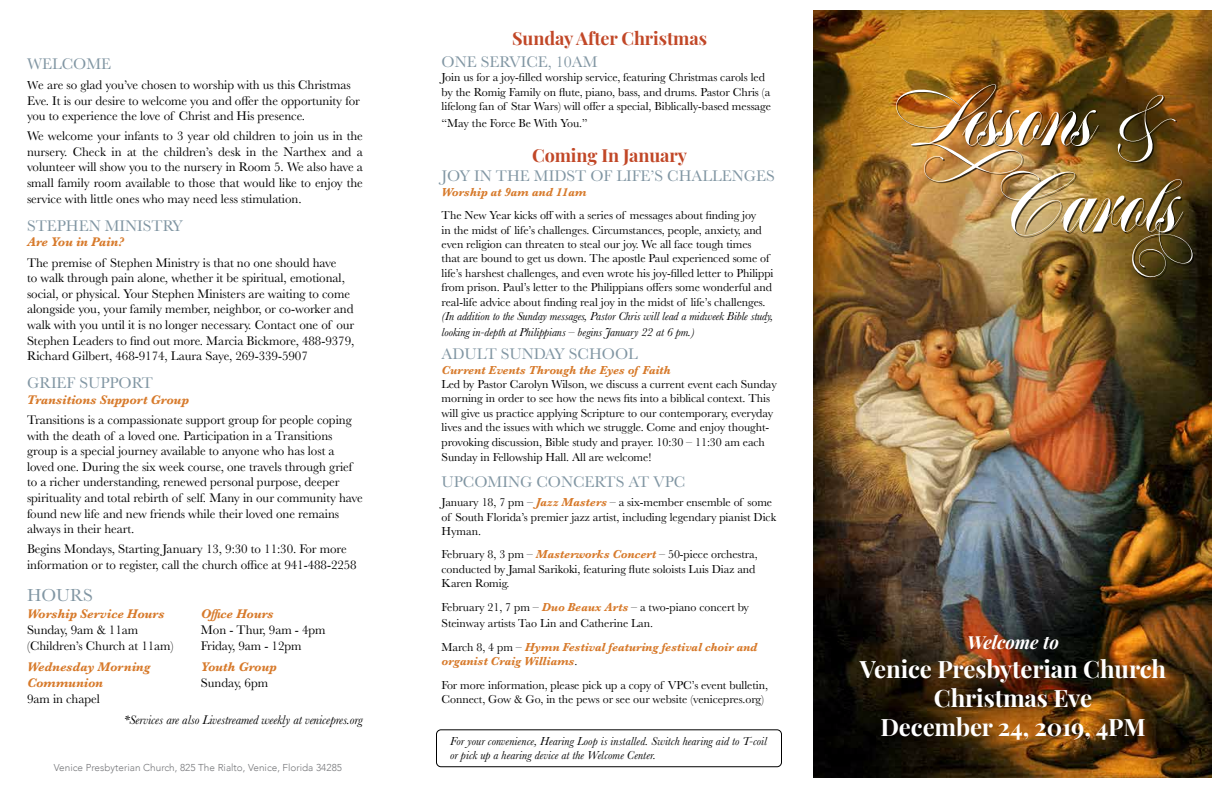
<style>
.page{position:relative;width:1224px;height:792px;background:#fff}
.page>*{position:absolute;margin:0;border:0;box-sizing:border-box;transform-origin:0 0}
.t1{font:72px/86.4px "Abella Script";color:#fff}
.t2{font:700 24px/28.8px "Playfair Display";letter-spacing:-.005em;color:#fff;text-align:center}
.t3{font:700 18px "Playfair Display";letter-spacing:-.005em;color:#c14727}
.t4{font:italic 700 18px "Playfair Display";letter-spacing:-.005em;color:#fff}
.t5{font:18px "Baskerville";color:#8196a3}
.t6{font:16px "Baskerville";color:#8196a3}
.t7{font:13px/15.6px "Baskerville";letter-spacing:-.005em;color:#000}
.t8{font:italic 700 13px/16px "Baskerville";letter-spacing:-.005em;color:#d77a2b}
.t9{font:italic 13px "Baskerville";letter-spacing:-.005em;color:#000}
.t10{font:12px/14.4px "Baskerville";letter-spacing:-.005em;color:#000}
.t11{font:italic 12px/14.4px "Baskerville";letter-spacing:-.005em;color:#000}
.t12{font:italic 700 12px/14.4px "Baskerville";letter-spacing:-.005em;color:#d77a2b}
.t13{font:300 10px "Avenir";color:#77787b}
.s1{font-size:12px}
.s2{font-weight:700;font-style:italic;color:#d77a2b}
.s3{font-weight:400;font-style:normal;color:#000}
</style>
<div class="page">
<img style="left:814px;top:11px;width:397px;height:767px">
<div style="left:436px;top:730px;width:346px;height:37px;border:1px solid #000;border-radius:4px"></div>
<div style="left:897px;top:85px;width:297px;height:193px;background:#000;opacity:.75"></div>
<h3 class="t6" style="left:27px;top:53px;width:86px">WELCOME</h3>
<p class="t7" style="left:27px;top:77px;width:334px"><span class="s1">W</span>e are so glad you’ve chosen to worship with us this Christmas<br>Eve. It is our desire to welcome you and offer the opportunity for you to experience the love of Christ and His presence.</p>
<p class="t7" style="left:27px;top:128px;width:338px;text-align:justify">We welcome your infants to 3 year old children to join us in the nursery. Check in at the children’s desk in the Narthex and a volunteer will show you to the nursery in Room 5. We also have a small family room available to those that would like to enjoy the service with little ones who may need less stimulation.</p>
<h3 class="t6" style="left:27px;top:215px;width:158px">STEPHEN MINISTRY</h3>
<p class="t8" style="left:27px;top:234px;width:98px">Are You in Pain?</p>
<p class="t7" style="left:27px;top:255px;width:329px">The premise of Stephen Ministry is that no one should have<br>to walk through pain alone, whether it be spiritual, emotional, social, or physical. Your Stephen Ministers are waiting to come alongside you, your family member, neighbor, or co-worker and walk with you until it is no longer necessary. Contact one of our Stephen Leaders to find out more. Marcia Bickmore, 488-9379, Richard Gilbert, 468-9174, Laura Saye, 269-339-5907</p>
<h3 class="t6" style="left:27px;top:373px;width:127px">GRIEF SUPPORT</h3>
<p class="t8" style="left:27px;top:392px;width:163px">Transitions Support Group</p>
<p class="t7" style="left:27px;top:412px;width:337px">Transitions is a compassionate support group for people coping with the death of a loved one. Participation in a Transitions group is a special journey available to anyone who has lost a loved one. During the six week course, one travels through grief to a richer understanding, renewed personal purpose, deeper spirituality and total rebirth of self. Many in our community have found new life and new friends while their loved one remains always in their heart.</p>
<p class="t7" style="left:27px;top:542px;width:331px">Begins Mondays, Starting January 13, 9:30 to 11:30. For more information or to register, call the church office at 941-488-2258</p>
<h3 class="t5" style="left:27px;top:584px;width:68px">HOURS</h3>
<p class="t8" style="left:201px;top:606px;width:74px">Office Hours</p>
<p class="t7" style="left:201px;top:622px;width:126px;line-height:16px">Mon - Thur, 9am - 4pm<br>Friday, 9am - 12pm</p>
<p class="t8" style="left:201px;top:659px;width:77px">Youth Group</p>
<p class="t7" style="left:201px;top:675px;width:69px">Sunday, 6pm</p>
<p class="t9" style="left:124px;top:711px;width:241px">*Services are also Livestreamed weekly at venicepres.org</p>
<p class="t8" style="left:27px;top:606px;width:139px">Worship Service Hours</p>
<p class="t7" style="left:27px;top:622px;width:148px;line-height:16px">Sunday, 9am &amp; 11am (Children’s Church at 11am)</p>
<p class="t8" style="left:27px;top:659px;width:125px">Wednesday Morning<br>Communion</p>
<p class="t7" style="left:27px;top:691px;width:74px">9am in chapel</p>
<p class="t13" style="left:54px;top:762px;width:290px">Venice Presbyterian Church, 825 The Rialto, Venice, Florida 34285</p>
<h3 class="t3" style="left:512px;top:25px;width:196px">Sunday After Christmas</h3>
<h3 class="t6" style="left:442px;top:52px;width:157px">ONE SERVICE, 10AM</h3>
<p class="t10" style="left:442px;top:71px;width:331px">Join us for a joy-filled worship service, featuring Christmas carols led by the Romig Family on flute, piano, bass, and drums. Pastor Chris (a lifelong fan of Star Wars) will offer a special, Biblically-based message</p>
<p class="t10" style="left:442px;top:116px;width:148px">“May the Force Be With You.”</p>
<h3 class="t3" style="left:532px;top:141px;width:157px">Coming In January</h3>
<h3 class="t6" style="left:442px;top:166px;width:335px">JOY IN THE MIDST OF LIFE’S CHALLENGES</h3>
<p class="t12" style="left:442px;top:185px;width:146px">Worship at 9am and 11am</p>
<p class="t10" style="left:442px;top:208px;width:333px">The New Year kicks off with a series of messages about finding joy<br>in the midst of life’s challenges. Circumstances, people, anxiety, and even religion can threaten to steal our joy. We all face tough times<br>that are bound to get us down. The apostle Paul experienced some of life’s harshest challenges, and even wrote his joy-filled letter to Philippi from prison. Paul’s letter to the Philippians offers some wonderful and real-life advice about finding real joy in the midst of life’s challenges.</p>
<p class="t11" style="left:442px;top:308px;width:333px;line-height:15.6px">(In addition to the Sunday messages, Pastor Chris will lead a midweek Bible study, looking in-depth at Philippians – begins January 22 at 6 pm.)</p>
<h3 class="t6" style="left:442px;top:344px;width:198px">ADULT SUNDAY SCHOOL</h3>
<p class="t12" style="left:442px;top:363px;width:231px">Current Events Through the Eyes of Faith</p>
<p class="t10" style="left:442px;top:377px;width:337px">Led by Pastor Carolyn Wilson, we discuss a current event each Sunday morning in order to see how the news fits into a biblical context. This will give us practice applying Scripture to our contemporary, everyday lives and the issues with which we struggle. Come and enjoy thought&shy;provoking discussion, Bible study and prayer. 10:30 – 11:30 am each</p>
<p class="t10" style="left:442px;top:450px;width:211px">Sunday in Fellowship Hall. All are welcome!</p>
<h3 class="t6" style="left:442px;top:472px;width:245px">UPCOMING CONCERTS AT VPC</h3>
<p class="t10" style="left:442px;top:495px;width:336px">January 18, 7 pm – <span class="s2">Jazz Masters</span> – a six-member ensemble of some of South Florida’s premier jazz artist, including legendary pianist Dick<br>Hyman.</p>
<p class="t10" style="left:442px;top:548px;width:318px">February 8, 3 pm – <span class="s2">Masterworks Concert</span> – 50-piece orchestra, conducted by Jamal Sarikoki, featuring flute soloists Luis Diaz and<br>Karen Romig.</p>
<p class="t10" style="left:442px;top:599px;width:309px;line-height:16.8px">February 21, 7 pm – <span class="s2">Duo Beaux Arts</span> – a two-piano concert by<br>Steinway artists Tao Lin and Catherine Lan.</p>
<p class="t12" style="left:442px;top:640px;width:317px"><span class="s3">March 8, 4 pm –</span> Hymn Festival featuring festival choir and organist Craig Williams<span class="s3">.</span></p>
<p class="t10" style="left:442px;top:678px;width:328px">For more information, please pick up a copy of VPC’s event bulletin,<br>Connect, Gow &amp; Go, in the pews or see our website (venicepres.org)</p>
<p class="t11" style="left:450px;top:734px;width:319px">For your convenience, Hearing Loop is installed. Switch hearing aid to T-coil or pick up a hearing device at the Welcome Center.</p>
<h1 class="t1" style="left:1001px;top:77px;width:229px;text-indent:-105px">Lessons &amp;<br>Carols</h1>
<h3 class="t4" style="left:967px;top:628px;width:93px">Welcome to</h3>
<h2 class="t2" style="left:860px;top:652px;width:308px">Venice Presbyterian Church<br>Christmas Eve<br>December 24, 2019, 4PM</h2>
</div>
